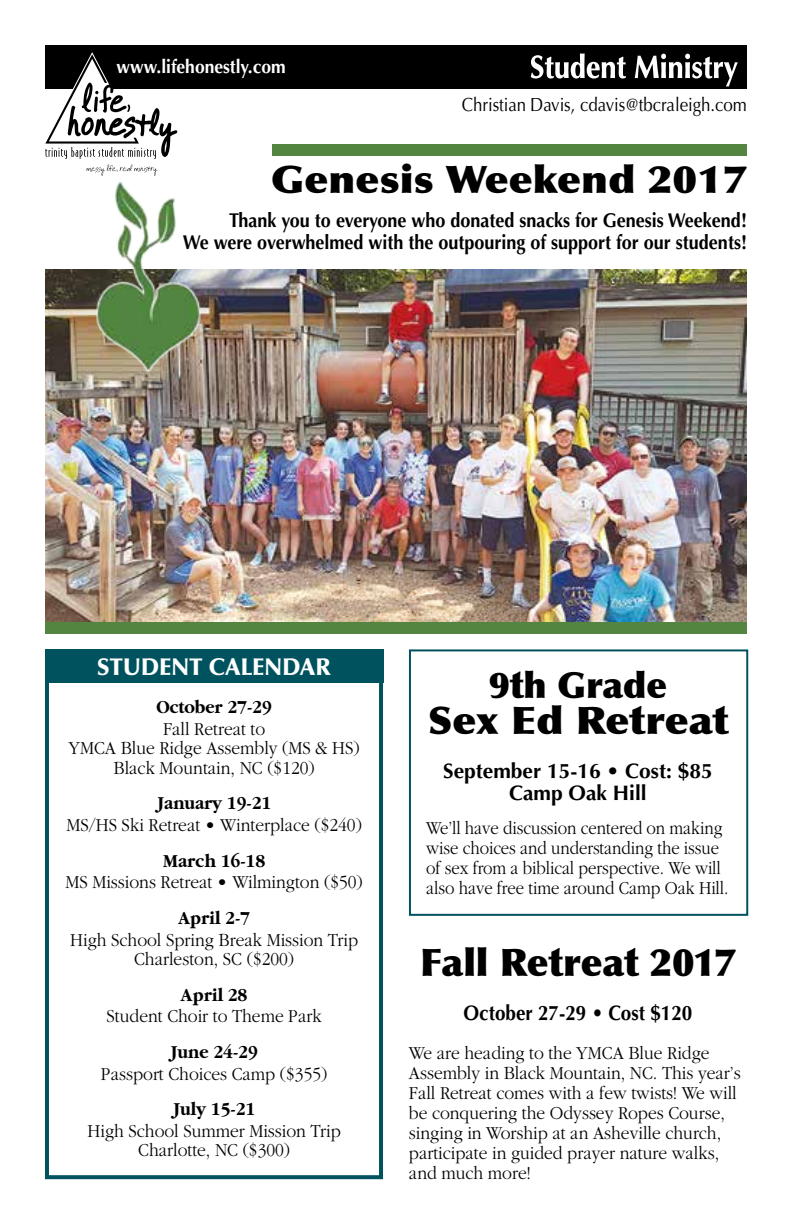
<style>
.page{position:relative;width:792px;height:1224px;background:#fff}
.page>*{position:absolute;margin:0;border:0;box-sizing:border-box;transform-origin:0 0}
.t1{font:900 38px "Optima";color:#000;scale:1.1 1}
.t2{font:900 38px "Optima";color:#000}
.t3{font:900 36px "Optima";color:#000}
.t4{font:900 24px "Optima";color:#fff}
.t5{font:700 21px/22px "Optima";color:#000;text-align:center}
.t6{font:700 21px "Optima";color:#000;scale:.9 1}
.t7{font:700 20px/22px "Optima";color:#000;text-align:right;scale:.9 1}
.t8{font:300 19px/20px "Garamond";color:#000;text-align:center;scale:.92 1}
.t9{font:300 19px/20px "Garamond";color:#000;scale:.88 1}
.t10{font:700 19px "Garamond";color:#000;scale:.92 1}
.t11{font:19px "Optima";letter-spacing:-.005em;color:#000;scale:.89 1}
.t12{font:700 19px "Optima";color:#fff;scale:.92 1}
</style>
<div class="page">
<div style="left:45px;top:45px;width:702px;height:43px;background:#000"></div>
<svg style="left:531px;top:53px;width:95px;height:26px"></svg>
<svg style="left:635px;top:54px;width:103px;height:33px"></svg>
<img style="left:45px;top:269px;width:702px;height:353px">
<img style="left:92px;top:181px;width:112px;height:199px">
<div style="left:45px;top:622px;width:702px;height:12px;background:#538540"></div>
<div style="left:272px;top:144px;width:475px;height:12px;background:#538540"></div>
<svg style="left:45px;top:52px;width:132px;height:124px"></svg>
<div style="left:45px;top:649px;width:338px;height:530px;border:4px solid #00535e"></div>
<div style="left:45px;top:649px;width:338px;height:34px;background:#00535e"></div>
<div style="left:409px;top:649px;width:339px;height:267px;border:2px solid #00535e"></div>
<p class="t12" style="left:117px;top:56px;width:185px">www.lifehonestly.com</p>
<p class="t11" style="left:462px;top:94px;width:322px">Christian Davis, cdavis@tbcraleigh.com</p>
<h1 class="t1" style="left:271px;top:157px;width:434px">Genesis Weekend 2017</h1>
<p class="t7" style="left:183px;top:209px;width:628px">Thank you to everyone who donated snacks for Genesis Weekend!<br>We were overwhelmed with the outpouring of support for our students!</p>
<p class="t4" style="left:97px;top:652px;width:43px">STUDEN</p>
<p class="t4" style="left:190px;top:652px;width:48px">T CALENDAR</p>
<p class="t10" style="left:157px;top:696px;width:127px">October 27-29</p>
<p class="t8" style="left:69px;top:719px;width:318px">Fall Retreat to<br>YMCA Blue Ridge Assembly (MS &amp; HS)<br>Black Mountain, NC ($120)</p>
<p class="t10" style="left:157px;top:793px;width:126px">January 19-21</p>
<p class="t8" style="left:66px;top:815px;width:323px">MS/HS Ski Retreat • Winterplace ($240)</p>
<p class="t10" style="left:163px;top:850px;width:112px">March 16-18</p>
<p class="t8" style="left:66px;top:873px;width:325px">MS Missions Retreat • Wilmington ($50)</p>
<p class="t10" style="left:178px;top:907px;width:79px">April 2-7</p>
<p class="t8" style="left:70px;top:930px;width:314px">High School Spring Break Mission Trip<br>Charleston, SC ($200)</p>
<p class="t10" style="left:181px;top:984px;width:74px">April 28</p>
<p class="t8" style="left:107px;top:1007px;width:236px">Student Choir to Theme Park</p>
<p class="t10" style="left:171px;top:1041px;width:96px">June 24-29</p>
<p class="t8" style="left:101px;top:1064px;width:248px">Passport Choices Camp ($355)</p>
<p class="t10" style="left:173px;top:1098px;width:91px">July 15-21</p>
<p class="t8" style="left:88px;top:1121px;width:277px">High School Summer Mission Trip<br>Charlotte, NC ($300)</p>
<h2 class="t3" style="left:489px;top:664px;width:180px">9th Grade</h2>
<h1 class="t1" style="left:428px;top:698px;width:275px">Sex Ed Retreat</h1>
<p class="t5" style="left:443px;top:760px;width:271px">September 15-16 • Cost: $85<br>Camp Oak Hill</p>
<p class="t9" style="left:426px;top:819px;width:345px">We’ll have discussion centered on making wise choices and understanding the issue of sex from a biblical perspective. We will also have free time around Camp Oak Hill.</p>
<h1 class="t2" style="left:420px;top:940px;width:318px">Fall Retreat 2017</h1>
<p class="t6" style="left:464px;top:1001px;width:256px">October 27-29 • Cost $120</p>
<p class="t8" style="left:409px;top:1043px;width:362px;text-align:left">We are heading to the YMCA Blue Ridge Assembly in Black Mountain, NC. This year’s Fall Retreat comes with a few twists! We will be conquering the Odyssey Ropes Course, singing in Worship at an Asheville church, participate in guided prayer nature walks, and much more!</p>
</div>
